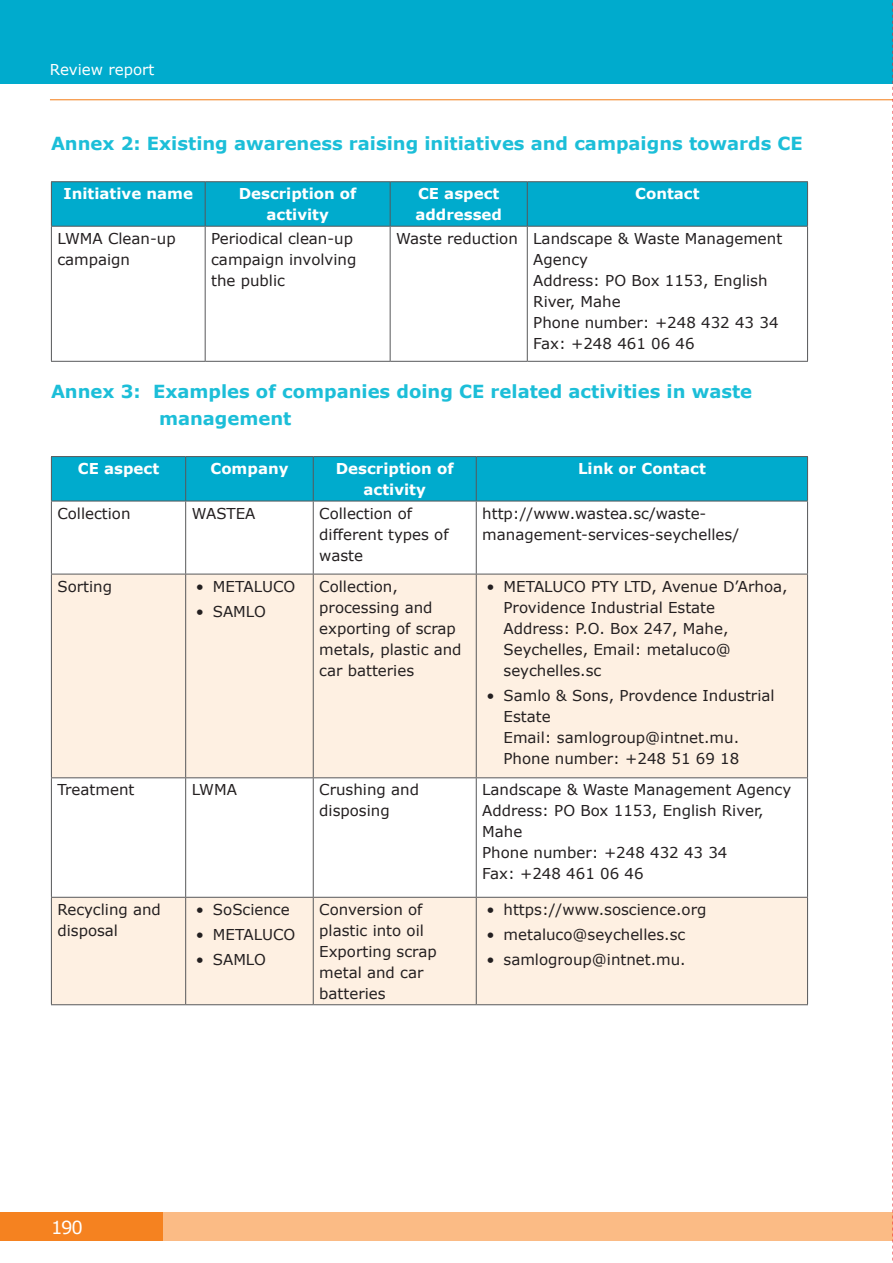
<style>
.page{position:relative;width:893px;height:1263px;background:#fff}
.page>*{position:absolute;margin:0;border:0;box-sizing:border-box;transform-origin:0 0}
.t1{font:700 18px/27px "Verdana";color:#1cbed8}
.t2{font:18px "Verdana";color:#fff}
.t3{font:15px/21px "Verdana";color:#231f20}
.t4{font:700 15px/21px "Verdana";color:#fff;text-align:center}
.t5{font:15px "Verdana";color:#fff}
</style>
<div class="page">
<div style="left:0;top:0;width:893px;height:84px;background:#00abcd"></div>
<div style="left:0;top:1213px;width:170px;height:28px;background:#f58220"></div>
<div style="left:163px;top:1213px;width:730px;height:28px;background:#fbbb85"></div>
<hr style="left:50px;top:99px;width:843px;height:1px;background:#f58220">
<svg style="left:892px;top:2px;width:1px;height:1259px"></svg>
<svg style="left:52px;top:182px;width:755px;height:44px;background:#01a9ca"></svg>
<hr style="left:205px;top:182px;width:1px;height:44px;background:#57585a">
<hr style="left:390px;top:182px;width:1px;height:44px;background:#57585a">
<hr style="left:527px;top:182px;width:1px;height:44px;background:#57585a">
<hr style="left:51px;top:226px;width:154px;height:1px;background:#57585a">
<hr style="left:205px;top:226px;width:185px;height:1px;background:#57585a">
<hr style="left:205px;top:227px;width:1px;height:134px;background:#57585a">
<hr style="left:390px;top:226px;width:137px;height:1px;background:#57585a">
<hr style="left:390px;top:227px;width:1px;height:134px;background:#57585a">
<hr style="left:527px;top:226px;width:281px;height:1px;background:#57585a">
<hr style="left:527px;top:227px;width:1px;height:134px;background:#57585a">
<hr style="left:51px;top:361px;width:154px;height:1px;background:#57585a">
<hr style="left:205px;top:361px;width:185px;height:1px;background:#57585a">
<hr style="left:390px;top:361px;width:137px;height:1px;background:#57585a">
<hr style="left:527px;top:361px;width:281px;height:1px;background:#57585a">
<hr style="left:51px;top:181px;width:154px;height:1px;background:#57585a">
<hr style="left:51px;top:182px;width:1px;height:44px;background:#57585a">
<hr style="left:205px;top:181px;width:185px;height:1px;background:#57585a">
<hr style="left:390px;top:181px;width:137px;height:1px;background:#57585a">
<hr style="left:527px;top:181px;width:281px;height:1px;background:#57585a">
<hr style="left:807px;top:182px;width:1px;height:44px;background:#57585a">
<hr style="left:51px;top:227px;width:1px;height:134px;background:#57585a">
<hr style="left:807px;top:227px;width:1px;height:134px;background:#57585a">
<div style="left:52px;top:457px;width:755px;height:44px;background:#00abcd"></div>
<svg style="left:52px;top:575px;width:755px;height:429px;fill:#fef0e2"></svg>
<hr style="left:185px;top:457px;width:1px;height:44px;background:#57585a">
<hr style="left:313px;top:457px;width:1px;height:44px;background:#57585a">
<hr style="left:51px;top:501px;width:135px;height:1px;background:#57585a">
<hr style="left:186px;top:501px;width:127px;height:1px;background:#57585a">
<hr style="left:185px;top:501px;width:1px;height:73px;background:#57585a">
<hr style="left:313px;top:501px;width:163px;height:1px;background:#57585a">
<hr style="left:313px;top:501px;width:1px;height:73px;background:#57585a">
<hr style="left:807px;top:501px;width:1px;height:73px;background:#57585a">
<hr style="left:51px;top:777px;width:135px;height:1px;background:#57585a">
<hr style="left:186px;top:777px;width:127px;height:1px;background:#57585a">
<hr style="left:185px;top:778px;width:1px;height:119px;background:#57585a">
<hr style="left:313px;top:777px;width:163px;height:1px;background:#57585a">
<hr style="left:313px;top:778px;width:1px;height:119px;background:#57585a">
<hr style="left:807px;top:778px;width:1px;height:119px;background:#57585a">
<hr style="left:51px;top:897px;width:135px;height:1px;background:#57585a">
<hr style="left:186px;top:897px;width:127px;height:1px;background:#57585a">
<hr style="left:185px;top:898px;width:1px;height:106px;background:#57585a">
<hr style="left:313px;top:897px;width:163px;height:1px;background:#57585a">
<hr style="left:313px;top:898px;width:1px;height:106px;background:#57585a">
<hr style="left:807px;top:898px;width:1px;height:106px;background:#57585a">
<hr style="left:51px;top:1004px;width:135px;height:1px;background:#57585a">
<hr style="left:186px;top:1004px;width:127px;height:1px;background:#57585a">
<hr style="left:313px;top:1004px;width:163px;height:1px;background:#57585a">
<hr style="left:51px;top:456px;width:135px;height:1px;background:#57585a">
<hr style="left:51px;top:457px;width:1px;height:44px;background:#57585a">
<hr style="left:186px;top:456px;width:127px;height:1px;background:#57585a">
<hr style="left:313px;top:456px;width:163px;height:1px;background:#57585a">
<hr style="left:51px;top:501px;width:1px;height:73px;background:#57585a">
<hr style="left:51px;top:778px;width:1px;height:119px;background:#57585a">
<hr style="left:51px;top:898px;width:1px;height:106px;background:#57585a">
<hr style="left:186px;top:574px;width:127px;height:1px;background:#57585a">
<hr style="left:313px;top:574px;width:163px;height:1px;background:#57585a">
<hr style="left:313px;top:574px;width:1px;height:203px;background:#57585a">
<hr style="left:807px;top:574px;width:1px;height:203px;background:#57585a">
<hr style="left:51px;top:574px;width:135px;height:1px;background:#57585a">
<hr style="left:51px;top:574px;width:1px;height:203px;background:#57585a">
<hr style="left:185px;top:574px;width:1px;height:203px;background:#57585a">
<hr style="left:476px;top:501px;width:1px;height:73px;background:#57585a">
<hr style="left:476px;top:574px;width:332px;height:1px;background:#57585a">
<hr style="left:476px;top:574px;width:1px;height:203px;background:#57585a">
<hr style="left:476px;top:777px;width:332px;height:1px;background:#57585a">
<hr style="left:476px;top:778px;width:1px;height:119px;background:#57585a">
<hr style="left:476px;top:897px;width:332px;height:1px;background:#57585a">
<hr style="left:476px;top:898px;width:1px;height:106px;background:#57585a">
<hr style="left:476px;top:1004px;width:332px;height:1px;background:#57585a">
<hr style="left:476px;top:456px;width:332px;height:1px;background:#57585a">
<hr style="left:476px;top:457px;width:1px;height:44px;background:#57585a">
<hr style="left:807px;top:457px;width:1px;height:44px;background:#57585a">
<hr style="left:476px;top:501px;width:332px;height:1px;background:#57585a">
<p class="t5" style="left:50px;top:60px;width:106px">Review report</p>
<p class="t1" style="left:51px;top:129px;width:753px">Annex 2: Existing awareness raising initiatives and campaigns towards CE</p>
<p class="t4" style="left:64px;top:183px;width:131px">Initiative name</p>
<p class="t4" style="left:239px;top:183px;width:119px">Description of activity</p>
<p class="t4" style="left:415px;top:183px;width:88px;text-align:left">CE aspect addressed</p>
<p class="t4" style="left:635px;top:183px;width:66px">Contact</p>
<p class="t3" style="left:57px;top:227px;width:120px">LWMA Clean-up campaign</p>
<p class="t3" style="left:211px;top:227px;width:147px">Periodical clean-up campaign involving the public</p>
<p class="t3" style="left:533px;top:227px;width:251px;text-indent:-137px">Waste reduction Landscape &amp; Waste Management<br>Agency<br>Address: PO Box 1153, English<br>River, Mahe<br>Phone number: +248 432 43 34<br>Fax: +248 461 06 46</p>
<p class="t1" style="left:159px;top:377px;width:595px;text-indent:-108px">Annex 3: Examples of companies doing CE related activities in waste management</p>
<p class="t4" style="left:78px;top:458px;width:83px">CE aspect</p>
<p class="t4" style="left:210px;top:458px;width:79px">Company</p>
<p class="t4" style="left:336px;top:458px;width:119px">Description of activity</p>
<p class="t4" style="left:578px;top:458px;width:129px">Link or Contact</p>
<p class="t3" style="left:57px;top:502px;width:75px">Collection</p>
<p class="t3" style="left:192px;top:502px;width:65px">WASTEA</p>
<p class="t3" style="left:319px;top:502px;width:131px">Collection of different types of waste</p>
<p class="t3" style="left:482px;top:502px;width:258px">http://www.wastea.sc/waste&shy;management-services-seychelles/</p>
<p class="t3" style="left:57px;top:575px;width:56px">Sorting</p>
<p class="t3" style="left:196px;top:575px;width:101px">• METALUCO</p>
<p class="t3" style="left:196px;top:600px;width:72px">• SAMLO</p>
<p class="t3" style="left:319px;top:575px;width:144px">Collection, processing and exporting of scrap metals, plastic and car batteries</p>
<p class="t3" style="left:504px;top:575px;width:286px;text-indent:-17px">• METALUCO PTY LTD, Avenue D’Arhoa,<br>Providence Industrial Estate<br>Address: P.O. Box 247, Mahe,<br>Seychelles, Email: metaluco@ seychelles.sc</p>
<p class="t3" style="left:504px;top:684px;width:273px;text-indent:-17px">• Samlo &amp; Sons, Provdence Industrial<br>Estate<br>Email: samlogroup@intnet.mu.<br>Phone number: +248 51 69 18</p>
<p class="t3" style="left:57px;top:779px;width:78px">Treatment</p>
<p class="t3" style="left:192px;top:779px;width:47px">LWMA</p>
<p class="t3" style="left:319px;top:779px;width:101px">Crushing and disposing</p>
<p class="t3" style="left:482px;top:779px;width:311px">Landscape &amp; Waste Management Agency<br>Address: PO Box 1153, English River,<br>Mahe<br>Phone number: +248 432 43 34<br>Fax: +248 461 06 46</p>
<p class="t3" style="left:57px;top:898px;width:105px">Recycling and disposal</p>
<p class="t3" style="left:196px;top:898px;width:95px">• SoScience</p>
<p class="t3" style="left:319px;top:898px;width:119px">Conversion of plastic into oil<br>Exporting scrap metal and car batteries</p>
<p class="t3" style="left:487px;top:898px;width:221px">• https://www.soscience.org</p>
<p class="t3" style="left:487px;top:923px;width:200px">• metaluco@seychelles.sc</p>
<p class="t3" style="left:487px;top:949px;width:201px">• samlogroup@intnet.mu.</p>
<p class="t3" style="left:196px;top:923px;width:101px">• METALUCO</p>
<p class="t3" style="left:196px;top:949px;width:72px">• SAMLO</p>
<p class="t2" style="left:51px;top:1216px;width:33px">190</p>
</div>
